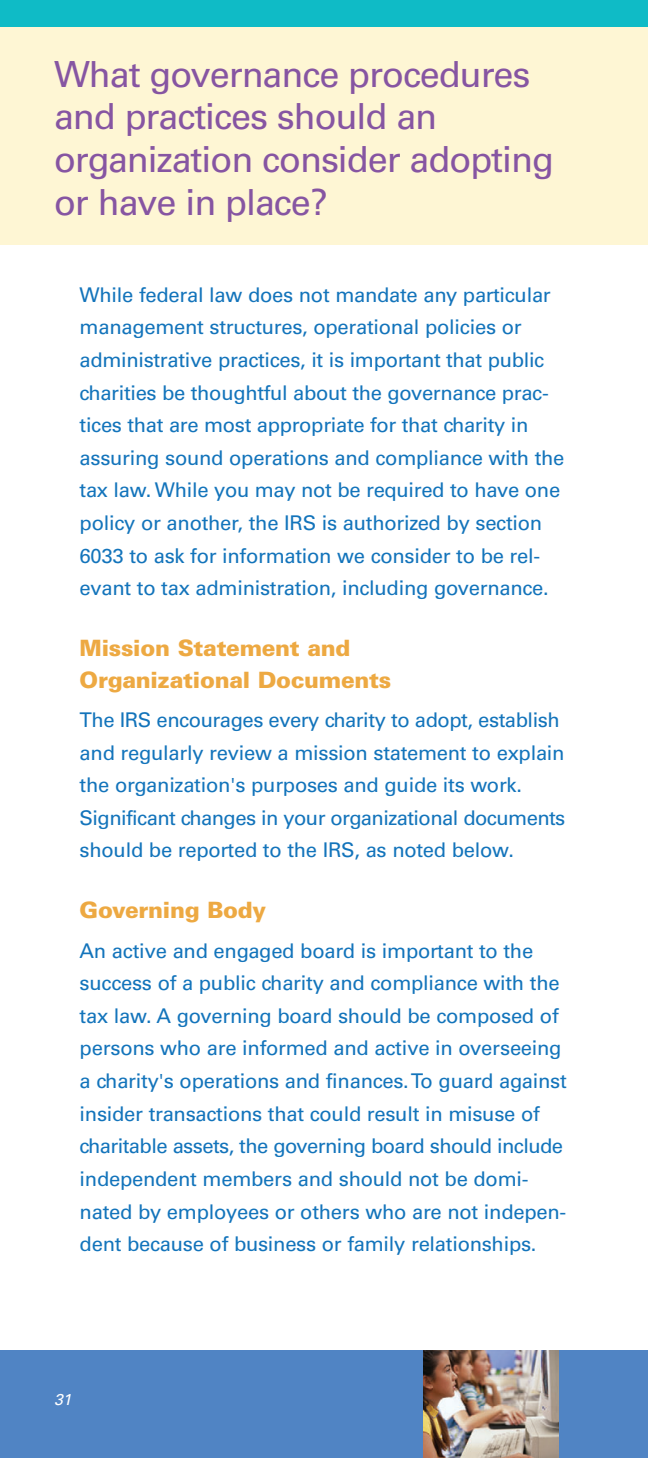
<style>
.page{position:relative;width:648px;height:1458px;background:#fff}
.page>*{position:absolute;margin:0;border:0;box-sizing:border-box;transform-origin:0 0}
.t1{font:36px/42.8px "Univers";letter-spacing:-.03em;color:#8655a2}
.t2{font:900 22.5px/31.5px "Univers";letter-spacing:-.015em;color:#eda942}
.t3{font:20.25px/32.6px "Univers";letter-spacing:-.015em;color:#1374bb}
.t4{font:italic 15.75px "Univers";color:#fff}
</style>
<div class="page">
<div style="left:0;top:0;width:648px;height:27px;background:#0fbbc6"></div>
<div style="left:0;top:27px;width:648px;height:218px;background:#fef6d4"></div>
<div style="left:0;top:1350px;width:648px;height:108px;background:#5084c4"></div>
<img style="left:423px;top:1350px;width:136px;height:108px">
<h2 class="t1" style="left:54px;top:53px;width:502px">What governance procedures and practices should an organization consider adopting or have in place?</h2>
<p class="t3" style="left:80px;top:278px;width:486px">While federal law does not mandate any particular management structures, operational policies or administrative practices, it is important that public charities be thoughtful about the governance prac&shy;tices that are most appropriate for that charity in assuring sound operations and compliance with the tax law . While you may not be required to have one policy or another, the IRS is authorized by section 6033 to ask for information we consider to be rel&shy;evant to tax administration, including governance .</p>
<h3 class="t2" style="left:80px;top:632px;width:313px">Mission Statement and<br>Organizational Documents</h3>
<p class="t3" style="left:80px;top:704px;width:487px">The IRS encourages every charity to adopt, establish and regularly review a mission statement to explain the organization's purposes and guide its work .<br>Significant changes in your organizational documents should be reported to the IRS, as noted below .</p>
<h3 class="t2" style="left:80px;top:894px;width:188px">Governing Body</h3>
<p class="t3" style="left:80px;top:934px;width:489px">An active and engaged board is important to the success of a public charity and compliance with the tax law . A governing board should be composed of persons who are informed and active in overseeing a charity's operations and finances .To guard against insider transactions that could result in misuse of charitable assets, the governing board should include independent members and should not be domi&shy;nated by employees or others who are not indepen&shy;dent because of business or family relationships .</p>
<p class="t4" style="left:54px;top:1390px;width:19px">31</p>
</div>
